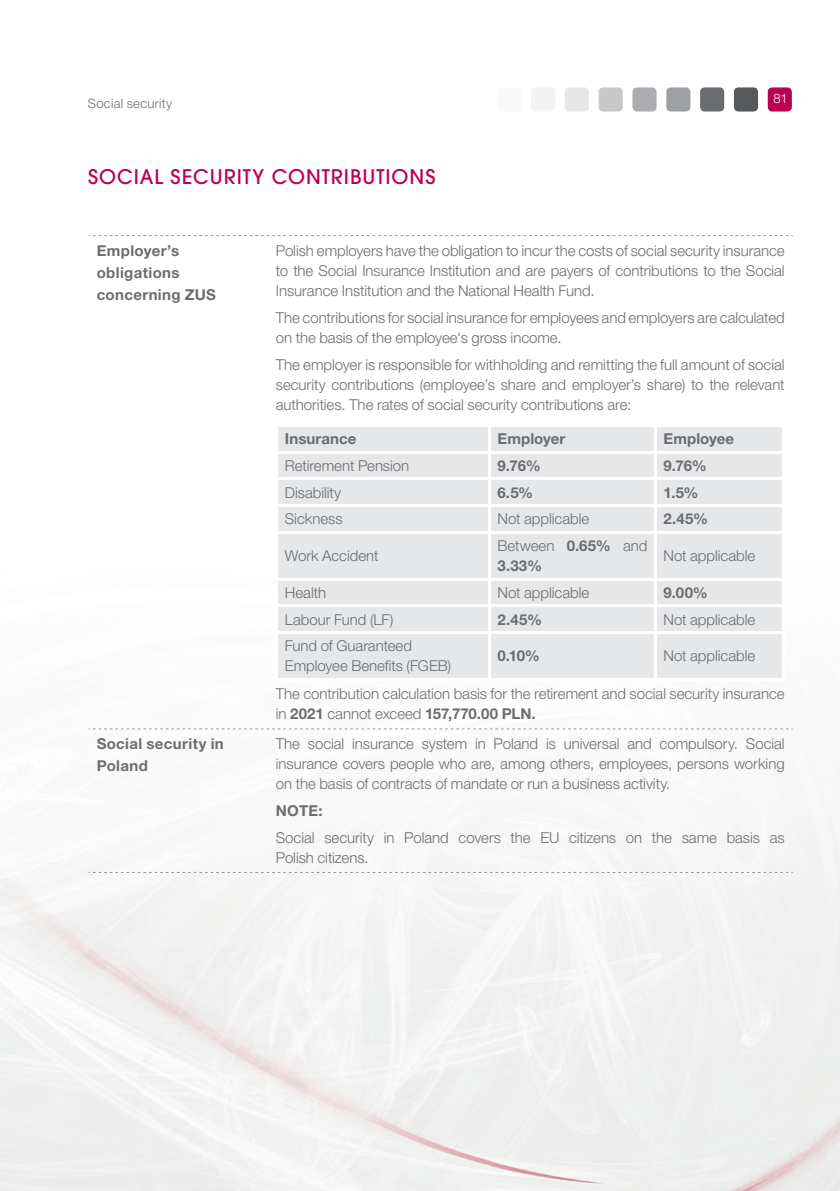
<style>
.page{position:relative;width:840px;height:1191px;background:#fff}
.page>*{position:absolute;margin:0;border:0;box-sizing:border-box;transform-origin:0 0}
.t1{font:20px "Avant Garde Gothic Md ITC";letter-spacing:.05em;color:#ba0152}
.t2{font:300 15px/20px "Helvetica Neue LT Pro";letter-spacing:-.005em;color:#6c6d70}
.t3{font:700 15px/22px "Helvetica Neue LT Pro";letter-spacing:.02em;color:#6c6d70}
.t4{font:300 13px "Helvetica Neue LT Pro";letter-spacing:.02em;color:#6c6d70}
.t5{font:300 13px "Helvetica Neue LT Pro";color:#fff}
.s1{font-weight:700}
</style>
<div class="page">
<div style="left:767px;top:87px;width:24px;height:24px;background:#ba0152;border-radius:5px"></div>
<div style="left:733px;top:87px;width:24px;height:24px;background:#57585a;border-radius:5px"></div>
<div style="left:699px;top:87px;width:24px;height:24px;background:#6c6d70;border-radius:5px"></div>
<div style="left:666px;top:87px;width:24px;height:24px;background:#9d9fa2;border-radius:5px"></div>
<div style="left:632px;top:87px;width:24px;height:24px;background:#acadb1;border-radius:5px"></div>
<div style="left:598px;top:87px;width:24px;height:24px;background:#c7c8ca;border-radius:5px"></div>
<div style="left:564px;top:87px;width:24px;height:24px;background:#e6e7e9;border-radius:5px"></div>
<div style="left:530px;top:87px;width:24px;height:24px;background:#f2f3f4;border-radius:5px"></div>
<div style="left:497px;top:87px;width:24px;height:24px;background:#fafafa;border-radius:5px"></div>
<svg style="left:89px;top:235px;width:703px;height:1px"></svg>
<svg style="left:89px;top:728px;width:703px;height:1px"></svg>
<svg style="left:89px;top:872px;width:703px;height:1px"></svg>
<div style="left:278px;top:427px;width:504px;height:251px;background:#e6e7e9"></div>
<hr style="left:488px;top:426px;width:2px;height:25px;background:#fff">
<hr style="left:654px;top:426px;width:2px;height:25px;background:#fff">
<hr style="left:276px;top:451px;width:213px;height:2px;background:#fff">
<hr style="left:489px;top:451px;width:166px;height:2px;background:#fff">
<hr style="left:488px;top:453px;width:2px;height:25px;background:#fff">
<hr style="left:655px;top:451px;width:129px;height:2px;background:#fff">
<hr style="left:654px;top:453px;width:2px;height:25px;background:#fff">
<hr style="left:276px;top:478px;width:213px;height:2px;background:#fff">
<hr style="left:489px;top:478px;width:166px;height:2px;background:#fff">
<hr style="left:488px;top:480px;width:2px;height:25px;background:#fff">
<hr style="left:655px;top:478px;width:129px;height:2px;background:#fff">
<hr style="left:654px;top:480px;width:2px;height:25px;background:#fff">
<hr style="left:276px;top:505px;width:213px;height:2px;background:#fff">
<hr style="left:489px;top:505px;width:166px;height:2px;background:#fff">
<hr style="left:488px;top:507px;width:2px;height:24px;background:#fff">
<hr style="left:655px;top:505px;width:129px;height:2px;background:#fff">
<hr style="left:654px;top:507px;width:2px;height:24px;background:#fff">
<hr style="left:276px;top:531px;width:213px;height:2px;background:#fff">
<hr style="left:489px;top:531px;width:166px;height:2px;background:#fff">
<hr style="left:488px;top:533px;width:2px;height:45px;background:#fff">
<hr style="left:655px;top:531px;width:129px;height:2px;background:#fff">
<hr style="left:654px;top:533px;width:2px;height:45px;background:#fff">
<hr style="left:276px;top:578px;width:213px;height:2px;background:#fff">
<hr style="left:489px;top:578px;width:166px;height:2px;background:#fff">
<hr style="left:488px;top:580px;width:2px;height:25px;background:#fff">
<hr style="left:655px;top:578px;width:129px;height:2px;background:#fff">
<hr style="left:654px;top:580px;width:2px;height:25px;background:#fff">
<hr style="left:276px;top:605px;width:213px;height:2px;background:#fff">
<hr style="left:489px;top:605px;width:166px;height:2px;background:#fff">
<hr style="left:488px;top:607px;width:2px;height:24px;background:#fff">
<hr style="left:655px;top:605px;width:129px;height:2px;background:#fff">
<hr style="left:654px;top:607px;width:2px;height:24px;background:#fff">
<hr style="left:276px;top:631px;width:213px;height:2px;background:#fff">
<hr style="left:489px;top:631px;width:166px;height:2px;background:#fff">
<hr style="left:488px;top:633px;width:2px;height:45px;background:#fff">
<hr style="left:655px;top:631px;width:129px;height:2px;background:#fff">
<hr style="left:654px;top:633px;width:2px;height:45px;background:#fff">
<p class="t4" style="left:88px;top:96px;width:86px">Social security</p>
<h1 class="t1" style="left:88px;top:163px;width:348px">SOCIAL SECURITY CONTRIBUTIONS</h1>
<p class="t5" style="left:773px;top:90px;width:16px">81</p>
<p class="t3" style="left:97px;top:239px;width:121px">Employer’s obligations concerning ZUS</p>
<p class="t2" style="left:276px;top:240px;width:510px;text-align:justify">Polish employers have the obligation to incur the costs of social security insurance to the Social Insurance Institution and are payers of contributions to the Social Insurance Institution and the National Health Fund.</p>
<p class="t2" style="left:276px;top:307px;width:510px">The contributions for social insurance for employees and employers are calculated on the basis of the employee‘s gross income.</p>
<p class="t2" style="left:276px;top:354px;width:510px;text-align:justify">The employer is responsible for withholding and remitting the full amount of social security contributions (employee’s share and employer’s share) to the relevant authorities. The rates of social security contributions are:</p>
<p class="t3" style="left:285px;top:427px;width:73px">Insurance</p>
<p class="t3" style="left:497px;top:427px;width:69px">Employer</p>
<p class="t3" style="left:663px;top:427px;width:72px">Employee</p>
<p class="t2" style="left:285px;top:455px;width:126px">Retirement Pension</p>
<p class="t3" style="left:497px;top:454px;width:45px">9.76%</p>
<p class="t3" style="left:663px;top:454px;width:45px">9.76%</p>
<p class="t2" style="left:285px;top:482px;width:58px">Disability</p>
<p class="t3" style="left:497px;top:481px;width:37px">6.5%</p>
<p class="t3" style="left:663px;top:481px;width:37px">1.5%</p>
<p class="t2" style="left:285px;top:509px;width:59px">Sickness</p>
<p class="t2" style="left:497px;top:509px;width:93px">Not applicable</p>
<p class="t3" style="left:663px;top:507px;width:46px">2.45%</p>
<p class="t2" style="left:285px;top:545px;width:95px">Work Accident</p>
<p class="t2" style="left:497px;top:535px;width:151px">Between <span class="s1">0.65%</span> and<br><span class="s1">3.33%</span></p>
<p class="t2" style="left:663px;top:545px;width:93px">Not applicable</p>
<p class="t2" style="left:285px;top:582px;width:43px">Health</p>
<p class="t2" style="left:497px;top:582px;width:93px">Not applicable</p>
<p class="t3" style="left:663px;top:581px;width:46px">9.00%</p>
<p class="t2" style="left:285px;top:609px;width:110px">Labour Fund (LF)</p>
<p class="t3" style="left:497px;top:608px;width:46px">2.45%</p>
<p class="t2" style="left:663px;top:609px;width:93px">Not applicable</p>
<p class="t2" style="left:285px;top:635px;width:168px">Fund of Guaranteed<br>Employee Benefits (FGEB)</p>
<p class="t3" style="left:497px;top:644px;width:44px">0.10%</p>
<p class="t2" style="left:663px;top:645px;width:93px">Not applicable</p>
<p class="t2" style="left:276px;top:683px;width:510px">The contribution calculation basis for the retirement and social security insurance in <span class="s1">2021</span> cannot exceed <span class="s1">157,770.00 PLN.</span></p>
<p class="t3" style="left:97px;top:732px;width:129px">Social security in<br>Poland</p>
<p class="t2" style="left:276px;top:733px;width:510px;text-align:justify">The social insurance system in Poland is universal and compulsory. Social insurance covers people who are, among others, employees, persons working on the basis of contracts of mandate or run a business activity.</p>
<p class="t3" style="left:276px;top:799px;width:48px">NOTE:</p>
<p class="t2" style="left:276px;top:827px;width:510px">Social security in Poland covers the EU citizens on the same basis as<br>Polish citizens.</p>
</div>
